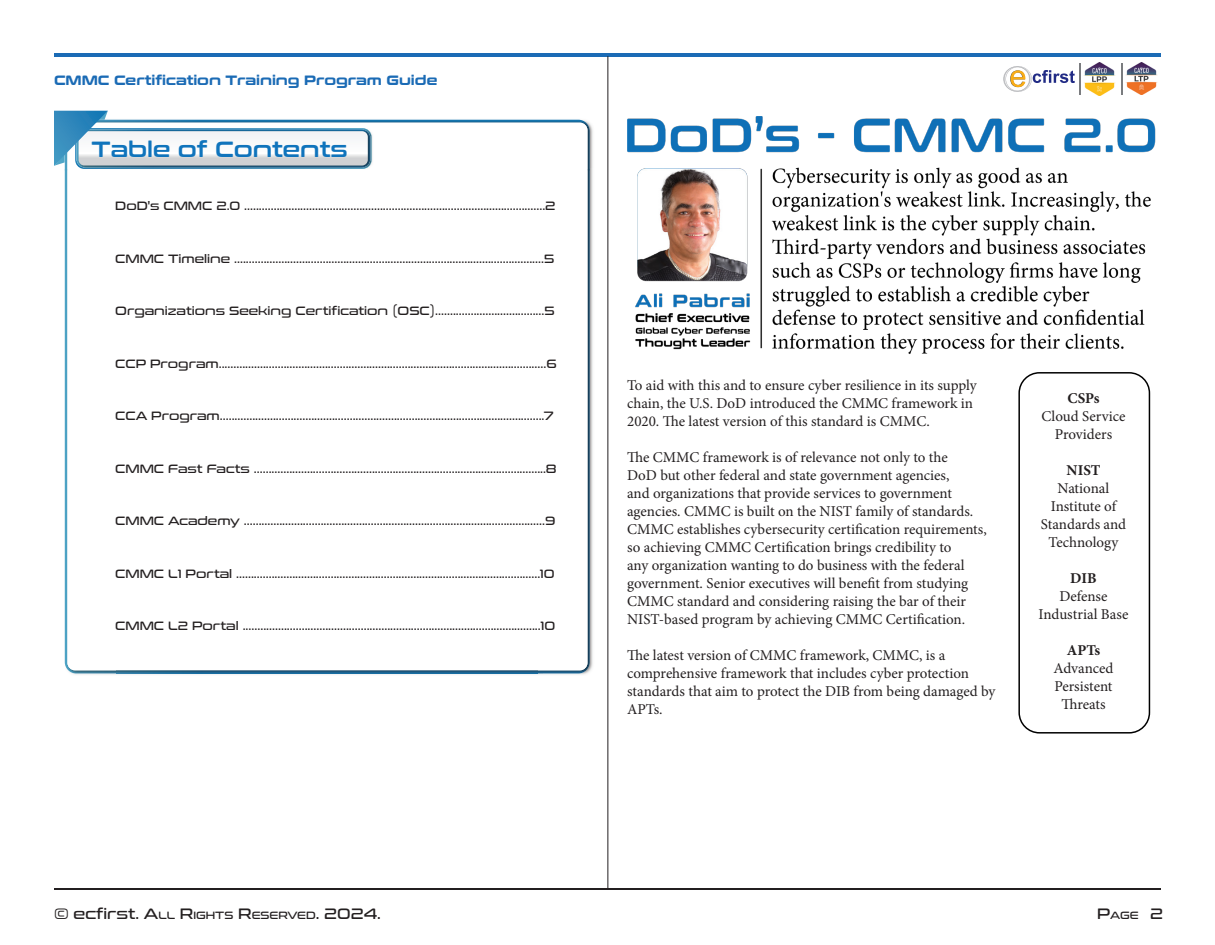
<style>
.page{position:relative;width:1215px;height:945px;background:#fff}
.page>*{position:absolute;margin:0;border:0;box-sizing:border-box;transform-origin:0 0}
.t1{font:600 21.9px "Conthrax";color:#1074bc}
.t2{font:15px "Minion Pro";color:#231f20}
.t3{font:700 15px "Minion Pro";color:#231f20}
.t4{font:700 13.5px "Conthrax";color:#1b6bb5}
.TOC_body_text{font:12px "Conthrax";color:#231f20}
.t5{font:10.5px "Conthrax";color:#231f20}
.s1{font-size:15px}
</style>
<div class="page">
<hr style="left:54px;top:888px;width:1106px;height:2px;background:#231f20">
<hr style="left:54px;top:53px;width:1107px;height:3px;background:#1b6bb5">
<hr style="left:608px;top:56px;width:1px;height:834px;background:#231f20">
<svg style="left:1003px;top:66px;width:72px;height:26px"></svg>
<hr style="left:1079px;top:63px;width:1px;height:31px;background:#7a7c7f">
<hr style="left:1121px;top:63px;width:1px;height:31px;background:#7a7c7f">
<img style="left:1125px;top:63px;width:32px;height:32px">
<img style="left:1083px;top:63px;width:33px;height:32px">
<img style="left:64px;top:168px;width:53px;height:507px">
<img style="left:542px;top:168px;width:51px;height:507px">
<img style="left:117px;top:673px;width:425px;height:2px">
<img style="left:65px;top:120px;width:525px;height:50px">
<img style="left:65px;top:170px;width:52px;height:503px">
<img style="left:538px;top:170px;width:52px;height:503px">
<img style="left:117px;top:670px;width:421px;height:3px">
<div style="left:67px;top:123px;width:520px;height:547px;background:#fff;border-radius:8px"></div>
<img style="left:80px;top:132px;width:292px;height:37px">
<img style="left:77px;top:130px;width:293px;height:38px">
<svg style="left:54px;top:111px;width:314px;height:55px"></svg>
<img style="left:627px;top:117px;width:529px;height:237px">
<div style="left:1018px;top:372px;width:132px;height:362px;border:2px solid #000;border-radius:20px"></div>
<p class="t4" style="left:54px;top:70px;width:385px">CMMC Certification Training Program Guide</p>
<h1 class="t1" style="left:92px;top:132px;width:257px">Table of Contents</h1>
<p class="TOC_body_text" style="left:115px;top:197px;width:442px">DoD's CMMC 2.0 ......................................................................................................2</p>
<p class="TOC_body_text" style="left:115px;top:249px;width:441px">CMMC Timeline .........................................................................................................5</p>
<p class="TOC_body_text" style="left:115px;top:302px;width:441px">Organizations Seeking Certification (OSC).....................................5</p>
<p class="TOC_body_text" style="left:115px;top:354px;width:443px">CCP Program...............................................................................................................6</p>
<p class="TOC_body_text" style="left:115px;top:407px;width:440px">CCA Program..............................................................................................................7</p>
<p class="TOC_body_text" style="left:115px;top:459px;width:443px">CMMC Fast Facts ...................................................................................................8</p>
<p class="TOC_body_text" style="left:115px;top:512px;width:442px">CMMC Academy ......................................................................................................9</p>
<p class="TOC_body_text" style="left:115px;top:564px;width:441px">CMMC L1 Portal .......................................................................................................10</p>
<p class="TOC_body_text" style="left:115px;top:617px;width:441px">CMMC L2 Portal .....................................................................................................10</p>
<p class="t2" style="left:627px;top:375px;width:351px">To aid with this and to ensure cyber resilience in its supply</p>
<p class="t2" style="left:627px;top:393px;width:348px">chain, the U.S. DoD introduced the CMMC framework in</p>
<p class="t2" style="left:627px;top:411px;width:304px">2020. The latest version of this standard is CMMC.</p>
<p class="t2" style="left:627px;top:447px;width:322px">The CMMC framework is of relevance not only to the</p>
<p class="t2" style="left:627px;top:465px;width:324px">DoD but other federal and state government agencies,</p>
<p class="t2" style="left:627px;top:483px;width:326px">and organizations that provide services to government</p>
<p class="t2" style="left:627px;top:501px;width:348px">agencies. CMMC is built on the NIST family of standards.</p>
<p class="t2" style="left:627px;top:519px;width:361px">CMMC establishes cybersecurity certification requirements,</p>
<p class="t2" style="left:627px;top:537px;width:326px">so achieving CMMC Certification brings credibility to</p>
<p class="t2" style="left:627px;top:555px;width:339px">any organization wanting to do business with the federal</p>
<p class="t2" style="left:627px;top:573px;width:343px">government. Senior executives will benefit from studying</p>
<p class="t2" style="left:627px;top:591px;width:340px">CMMC standard and considering raising the bar of their</p>
<p class="t2" style="left:627px;top:609px;width:340px">NIST-based program by achieving CMMC Certification.</p>
<p class="t2" style="left:627px;top:645px;width:320px">The latest version of CMMC framework, CMMC, is a</p>
<p class="t2" style="left:627px;top:663px;width:344px">comprehensive framework that includes cyber protection</p>
<p class="t2" style="left:627px;top:681px;width:370px">standards that aim to protect the DIB from being damaged by</p>
<p class="t2" style="left:627px;top:699px;width:37px">APTs.</p>
<p class="t3" style="left:1068px;top:388px;width:33px">CSPs</p>
<p class="t2" style="left:1041px;top:407px;width:86px">Cloud Service</p>
<p class="t2" style="left:1055px;top:425px;width:59px">Providers</p>
<p class="t3" style="left:1067px;top:460px;width:35px">NIST</p>
<p class="t2" style="left:1058px;top:479px;width:53px">National</p>
<p class="t2" style="left:1051px;top:497px;width:67px">Institute of</p>
<p class="t2" style="left:1041px;top:515px;width:87px">Standards and</p>
<p class="t2" style="left:1049px;top:533px;width:71px">Technology</p>
<p class="t3" style="left:1070px;top:568px;width:28px">DIB</p>
<p class="t2" style="left:1059px;top:587px;width:50px">Defense</p>
<p class="t2" style="left:1039px;top:605px;width:91px">Industrial Base</p>
<p class="t3" style="left:1067px;top:640px;width:35px">APTs</p>
<p class="t2" style="left:1053px;top:659px;width:62px">Advanced</p>
<p class="t2" style="left:1054px;top:677px;width:60px">Persistent</p>
<p class="t2" style="left:1061px;top:695px;width:46px">Threats</p>
<p class="t5" style="left:54px;top:907px;width:328px"><span class="s1">©</span> <span class="s1">ecfirst</span><span class="s1">. A</span>LL <span class="s1">R</span>IGHTS <span class="s1">R</span>ESERVED<span class="s1">. 2024.</span></p>
<p class="t5" style="left:1097px;top:907px;width:67px"><span class="s1">P</span>AGE <span class="s1">2</span></p>
</div>
